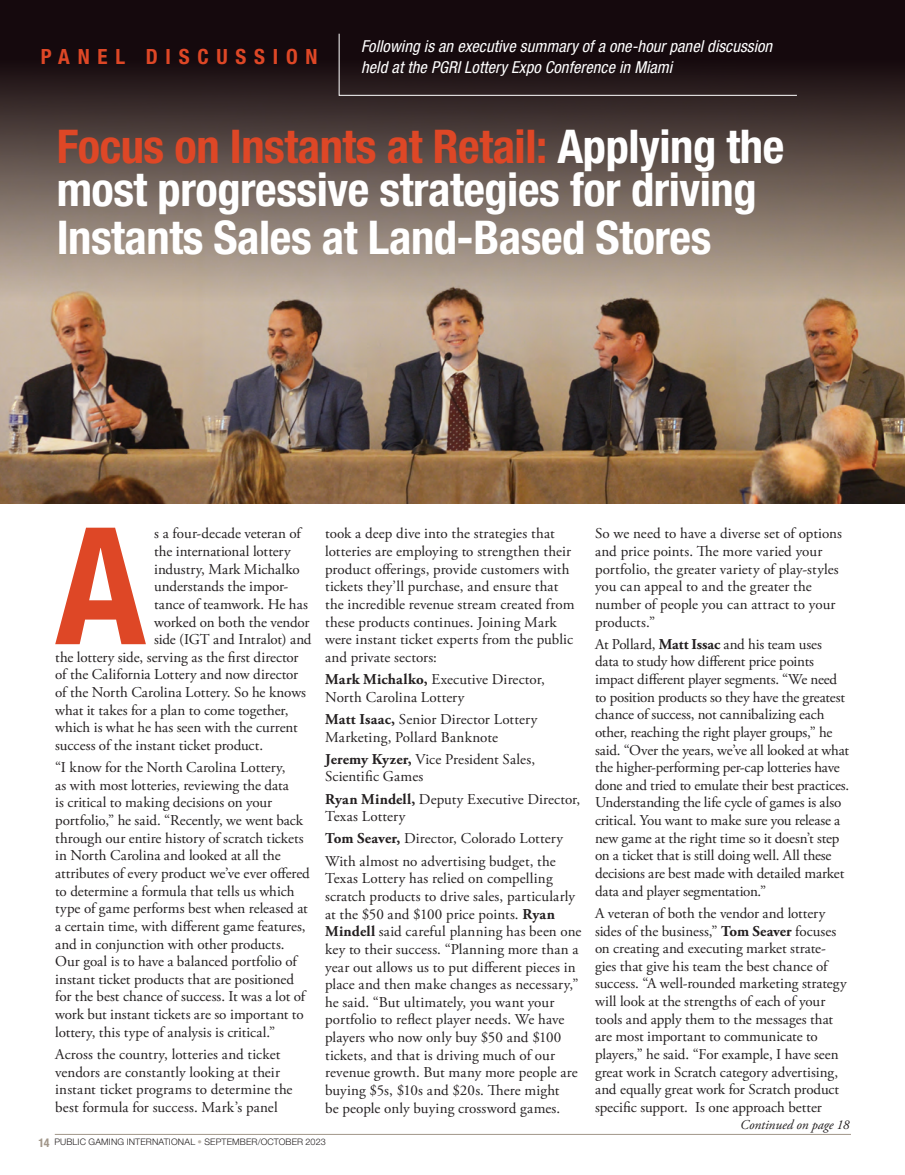
<style>
.page{position:relative;width:905px;height:1175px;background:#fff}
.page>*{position:absolute;margin:0;border:0;box-sizing:border-box;transform-origin:0 0}
.t1{font:700 condensed 163.05px "Helvetica Neue LT Std";color:#de4726}
.t2{font:700 condensed 46.5px/45.5px "Helvetica Neue LT Std";letter-spacing:-.01em;color:#fff}
.t3{font:700 condensed 21px "Helvetica Neue LT Std";letter-spacing:.37em;color:#de4726}
.t4{font:italic condensed 16.5px/21px "Helvetica Neue LT Std";letter-spacing:.005em;color:#fff}
.t5{font:15px/17.5px "Adobe Garamond Pro";color:#231f20}
.t6{font:italic 13.5px "Adobe Garamond Pro";color:#231f20}
.t7{font:300 9px "Helvetica Neue LT Std";letter-spacing:.015em;color:#231f20}
.s1{color:#de4726}
.s2{font-weight:700}
.s3{font-weight:700;font-stretch:condensed;font-size:12px;color:#a19689}
.s4{color:#beb6ad}
</style>
<div class="page">
<hr style="left:55px;top:1134px;width:795px;height:1px;background:#a19689">
<img style="left:0;top:0;width:904px;height:504px">
<svg style="left:339px;top:33px;width:458px;height:63px;background:#201417"></svg>
<p class="t3" style="left:41px;top:44px;width:278px">PANEL DISCUSSION</p>
<p class="t4" style="left:361px;top:36px;width:412px">Following is an executive summary of a one-hour panel discussion held at the PGRI Lottery Expo Conference in Miami</p>
<p class="t2" style="left:57px;top:123px;width:729px"><span class="s1">Focus on Instants at Retail:</span> Applying the most progressive strategies for driving<br>Instants Sales at Land-Based Stores</p>
<p class="t1" style="left:55px;top:487px;width:92px">A</p>
<p class="t5" style="left:154px;top:525px;width:148px">s a four-decade veteran of</p>
<p class="t5" style="left:154px;top:543px;width:138px">the international lottery</p>
<p class="t5" style="left:154px;top:560px;width:147px">industry, Mark Michalko</p>
<p class="t5" style="left:154px;top:578px;width:136px">understands the impor-</p>
<p class="t5" style="left:154px;top:596px;width:155px">tance of teamwork. He has</p>
<p class="t5" style="left:154px;top:613px;width:157px">worked on both the vendor</p>
<p class="t5" style="left:154px;top:631px;width:159px">side (IGT and Intralot) and</p>
<p class="t5" style="left:55px;top:649px;width:245px">the lottery side, serving as the first director</p>
<p class="t5" style="left:55px;top:666px;width:244px">of the California Lottery and now director</p>
<p class="t5" style="left:55px;top:684px;width:252px">of the North Carolina Lottery. So he knows</p>
<p class="t5" style="left:55px;top:701px;width:235px">what it takes for a plan to come together,</p>
<p class="t5" style="left:55px;top:719px;width:244px">which is what he has seen with the current</p>
<p class="t5" style="left:55px;top:737px;width:209px">success of the instant ticket product.</p>
<p class="t5" style="left:55px;top:759px;width:256px">“I know for the North Carolina Lottery,<br>as with most lotteries, reviewing the data<br>is critical to making decisions on your portfolio,” he said. “Recently, we went back through our entire history of scratch tickets in North Carolina and looked at all the attributes of every product we’ve ever offered to determine a formula that tells us which type of game performs best when released at a certain time, with different game features, and in conjunction with other products.<br>Our goal is to have a balanced portfolio of instant ticket products that are positioned for the best chance of success. It was a lot of work but instant tickets are so important to lottery, this type of analysis is critical.”</p>
<p class="t5" style="left:55px;top:1045px;width:239px">Across the country, lotteries and ticket vendors are constantly looking at their instant ticket programs to determine the best formula for success. Mark’s panel</p>
<p class="t5" style="left:325px;top:525px;width:251px">took a deep dive into the strategies that lotteries are employing to strengthen their product offerings, provide customers with tickets they’ll purchase, and ensure that the incredible revenue stream created from these products continues. Joining Mark were instant ticket experts from the public and private sectors:</p>
<p class="t5" style="left:325px;top:671px;width:221px"><span class="s2">Mark Michalko,</span> Executive Director,<br>North Carolina Lottery</p>
<p class="t5" style="left:325px;top:711px;width:214px"><span class="s2">Matt Isaac,</span> Senior Director Lottery<br>Marketing, Pollard Banknote</p>
<p class="t5" style="left:325px;top:750px;width:211px"><span class="s2">Jeremy Kyzer,</span> Vice President Sales,<br>Scientific Games</p>
<p class="t5" style="left:325px;top:790px;width:257px"><span class="s2">Ryan Mindell,</span> Deputy Executive Director,<br>Texas Lottery</p>
<p class="t5" style="left:325px;top:830px;width:239px"><span class="s2">Tom Seaver,</span> Director, Colorado Lottery</p>
<p class="t5" style="left:325px;top:852px;width:258px">With almost no advertising budget, the Texas Lottery has relied on compelling scratch products to drive sales, particularly at the $50 and $100 price points. <span class="s2">Ryan Mindell</span> said careful planning has been one key to their success. “Planning more than a year out allows us to put different pieces in place and then make changes as necessary,” he said. “But ultimately, you want your portfolio to reflect player needs. We have players who now only buy $50 and $100 tickets, and that is driving much of our revenue growth. But many more people are buying $5s, $10s and $20s. There might<br>be people only buying crossword games.</p>
<p class="t7" style="left:39px;top:1135px;width:289px"><span class="s3">14</span> PUBLIC GAMING INTERNATIONAL <span class="s4">•</span> SEPTEMBER/OCTOBER 2023</p>
<p class="t5" style="left:595px;top:525px;width:249px">So we need to have a diverse set of options and price points. The more varied your portfolio, the greater variety of play-styles you can appeal to and the greater the number of people you can attract to your products.”</p>
<p class="t5" style="left:595px;top:636px;width:256px">At Pollard, <span class="s2">Matt Issac</span> and his team uses data to study how different price points impact different player segments. “We need to position products so they have the greatest chance of success, not cannibalizing each other, reaching the right player groups,” he said. “Over the years, we’ve all looked at what the higher-performing per-cap lotteries have done and tried to emulate their best practices.<br>Understanding the life cycle of games is also critical. You want to make sure you release a new game at the right time so it doesn’t step on a ticket that is still doing well. All these decisions are best made with detailed market data and player segmentation.”</p>
<p class="t5" style="left:595px;top:904px;width:253px">A veteran of both the vendor and lottery sides of the business,” <span class="s2">Tom Seaver</span> focuses on creating and executing market strate&shy;gies that give his team the best chance of success. “A well-rounded marketing strategy will look at the strengths of each of your tools and apply them to the messages that are most important to communicate to players,” he said. “For example, I have seen great work in Scratch category advertising, and equally great work for Scratch product specific support. Is one approach better</p>
<p class="t6" style="left:740px;top:1116px;width:111px">Continued on page 18</p>
</div>
